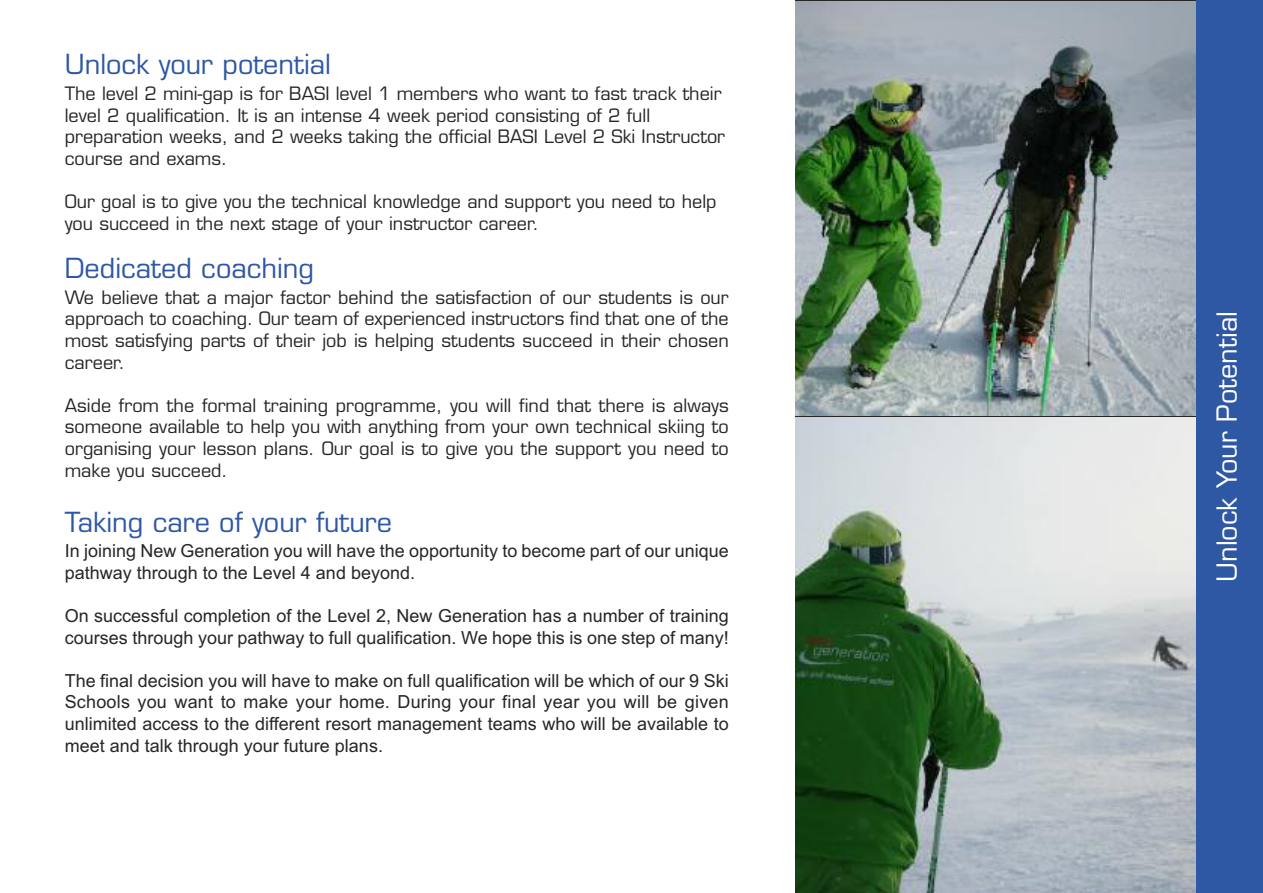
<style>
.page{position:relative;width:1263px;height:893px;background:#fff}
.page>*{position:absolute;margin:0;border:0;box-sizing:border-box;transform-origin:0 0}
.t1{font:27px "Eurostile LT";color:#2e57a4}
.t2{font:27px "Eurostile LT";color:#fff}
.t3{font:18px/21.6px "Eurostile LT";color:#272627}
.t4{font:18px/21.6px "Arial";color:#272627}
</style>
<div class="page">
<img style="left:795px;top:417px;width:401px;height:476px">
<img style="left:795px;top:1px;width:401px;height:415px">
<div style="left:1196px;top:0;width:67px;height:893px;background:#2e57a4"></div>
<h1 class="t1" style="left:65px;top:54px;width:268px">Unlock your potential</h1>
<p class="t3" style="left:65px;top:84px;width:662px">The level 2 mini-gap is for BASI level 1 members who want to fast track their level 2 qualification. It is an intense 4 week period consisting of 2 full preparation weeks, and 2 weeks taking the official BASI Level 2 Ski Instructor course and exams.</p>
<p class="t3" style="left:65px;top:192px;width:653px">Our goal is to give you the technical knowledge and support you need to help you succeed in the next stage of your instructor career.</p>
<h1 class="t1" style="left:65px;top:258px;width:251px">Dedicated coaching</h1>
<p class="t3" style="left:65px;top:288px;width:665px;text-align:justify">We believe that a major factor behind the satisfaction of our students is our approach to coaching. Our team of experienced instructors find that one of the most satisfying parts of their job is helping students succeed in their chosen career.</p>
<p class="t3" style="left:65px;top:396px;width:665px;text-align:justify">Aside from the formal training programme, you will find that there is always someone available to help you with anything from your own technical skiing to organising your lesson plans. Our goal is to give you the support you need to make you succeed.</p>
<h1 class="t1" style="left:65px;top:512px;width:329px">Taking care of your future</h1>
<p class="t4" style="left:65px;top:540px;width:665px">In joining New Generation you will have the opportunity to become part of our unique pathway through to the Level 4 and beyond.</p>
<p class="t4" style="left:65px;top:605px;width:665px">On successful completion of the Level 2, New Generation has a number of training courses through your pathway to full qualification. We hope this is one step of many!</p>
<p class="t4" style="left:65px;top:670px;width:665px;text-align:justify">The final decision you will have to make on full qualification will be which of our 9 Ski Schools you want to make your home. During your final year you will be given unlimited access to the different resort management teams who will be available to meet and talk through your future plans.</p>
<h1 class="t2" style="left:1216px;top:582px;width:272px;rotate:-90deg">Unlock Your Potential</h1>
</div>
